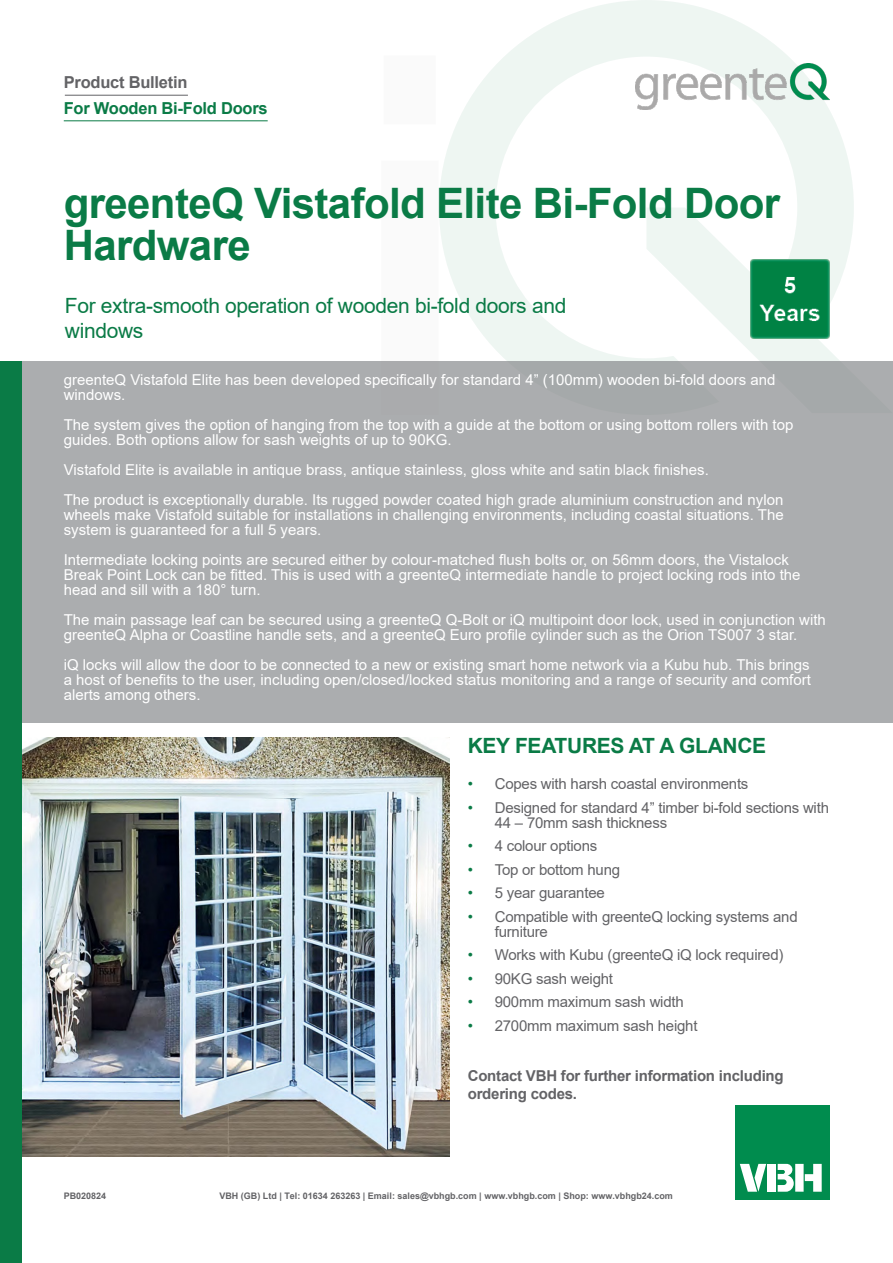
<style>
.page{position:relative;width:893px;height:1263px;background:#fff}
.page>*{position:absolute;margin:0;border:0;box-sizing:border-box;transform-origin:0 0}
.t1{font:700 42px/42px "Arial";letter-spacing:-.015em;color:#0a7b46}
.t2{font:21px/25.2px "Arial";letter-spacing:-.015em;color:#0a7b46}
.t3{font:700 21px "Arial";letter-spacing:-.015em;color:#0a7b46}
.t4{font:700 16.5px "Arial";letter-spacing:-.015em;color:#0a7b46}
.t5{font:700 16.5px "Arial";letter-spacing:-.015em;color:#636366}
._4{font:15px/15px "Arial";color:#fff}
.t6{font:15px/15px "Arial";letter-spacing:-.015em;color:#636366}
.t7{font:700 15px/18px "Arial";letter-spacing:-.015em;color:#636366}
.Address_VBH{font:700 9px "Arial";color:#636366}
.s1{color:#0a7b46}
</style>
<div class="page">
<svg style="left:439px;top:0;width:454px;height:362px"></svg>
<hr style="left:64px;top:120px;width:204px;height:1px;background:#0a7b46">
<div style="left:735px;top:1105px;width:94px;height:94px;background:#008c4e"></div>
<svg style="left:778px;top:1164px;width:16px;height:28px"></svg>
<svg style="left:740px;top:1164px;width:26px;height:28px"></svg>
<div style="left:768px;top:1164px;width:8px;height:28px;background:#fff"></div>
<div style="left:795px;top:1164px;width:9px;height:28px;background:#fff"></div>
<svg style="left:805px;top:1164px;width:17px;height:28px"></svg>
<img style="left:635px;top:64px;width:194px;height:46px">
<div style="left:0;top:362px;width:893px;height:361px;background:#abadaf"></div>
<hr style="left:65px;top:95px;width:123px;height:1px;background:#636366">
<img style="left:751px;top:260px;width:78px;height:78px">
<img style="left:21px;top:738px;width:428px;height:419px">
<div style="left:0;top:362px;width:21px;height:901px;background:#0a7b46"></div>
<p class="t5" style="left:64px;top:71px;width:125px">Product Bulletin</p>
<p class="t4" style="left:64px;top:97px;width:205px">For Wooden Bi-Fold Doors</p>
<p class="t1" style="left:64px;top:182px;width:718px">greenteQ Vistafold Elite Bi-Fold Door<br>Hardware</p>
<p class="t2" style="left:65px;top:293px;width:503px">For extra-smooth operation of wooden bi-fold doors and windows</p>
<p class="_4" style="left:64px;top:372px;width:713px">greenteQ Vistafold Elite has been developed specifically for standard 4” (100mm) wooden bi-fold doors and windows.</p>
<p class="_4" style="left:64px;top:417px;width:731px">The system gives the option of hanging from the top with a guide at the bottom or using bottom rollers with top guides. Both options allow for sash weights of up to 90KG.</p>
<p class="_4" style="left:64px;top:462px;width:647px">Vistafold Elite is available in antique brass, antique stainless, gloss white and satin black finishes.</p>
<p class="_4" style="left:64px;top:492px;width:721px;text-align:justify">The product is exceptionally durable. Its rugged powder coated high grade aluminium construction and nylon wheels make Vistafold suitable for installations in challenging environments, including coastal situations. The system is guaranteed for a full 5 years.</p>
<p class="_4" style="left:64px;top:552px;width:738px">Intermediate locking points are secured either by colour-matched flush bolts or, on 56mm doors, the Vistalock<br>Break Point Lock can be fitted. This is used with a greenteQ intermediate handle to project locking rods into the head and sill with a 180° turn.</p>
<p class="_4" style="left:64px;top:612px;width:764px">The main passage leaf can be secured using a greenteQ Q-Bolt or iQ multipoint door lock, used in conjunction with greenteQ Alpha or Coastline handle sets, and a greenteQ Euro profile cylinder such as the Orion TS007 3 star.</p>
<p class="_4" style="left:64px;top:657px;width:749px;text-align:justify">iQ locks will allow the door to be connected to a new or existing smart home network via a Kubu hub. This brings a host of benefits to the user, including open/closed/locked status monitoring and a range of security and comfort alerts among others.</p>
<p class="t3" style="left:468px;top:731px;width:300px">KEY FEATURES AT A GLANCE</p>
<p class="t6" style="left:468px;top:776px;width:282px"><span class="s1">•</span> Copes with harsh coastal environments</p>
<p class="t6" style="left:495px;top:800px;width:336px;text-indent:-27px"><span class="s1">•</span> Designed for standard 4” timber bi-fold sections with<br>44 – 70mm sash thickness</p>
<p class="t6" style="left:468px;top:838px;width:131px"><span class="s1">•</span> 4 colour options</p>
<p class="t6" style="left:468px;top:862px;width:154px"><span class="s1">•</span> Top or bottom hung</p>
<p class="t6" style="left:468px;top:885px;width:139px"><span class="s1">•</span> 5 year guarantee</p>
<p class="t6" style="left:495px;top:909px;width:304px;text-indent:-27px"><span class="s1">•</span> Compatible with greenteQ locking systems and furniture</p>
<p class="t6" style="left:468px;top:947px;width:317px"><span class="s1">•</span> Works with Kubu (greenteQ iQ lock required)</p>
<p class="t6" style="left:468px;top:971px;width:147px"><span class="s1">•</span> 90KG sash weight</p>
<p class="t6" style="left:468px;top:994px;width:218px"><span class="s1">•</span> 900mm maximum sash width</p>
<p class="t6" style="left:468px;top:1018px;width:231px"><span class="s1">•</span> 2700mm maximum sash height</p>
<p class="t7" style="left:468px;top:1067px;width:317px">Contact VBH for further information including ordering codes.</p>
<p class="Address_VBH" style="left:64px;top:1190px;width:44px">PB020824</p>
<p class="Address_VBH" style="left:219px;top:1190px;width:455px">VBH (GB) Ltd | Tel: 01634 263263 | Email: sales@vbhgb.com | www.vbhgb.com | Shop: www.vbhgb24.com</p>
</div>
